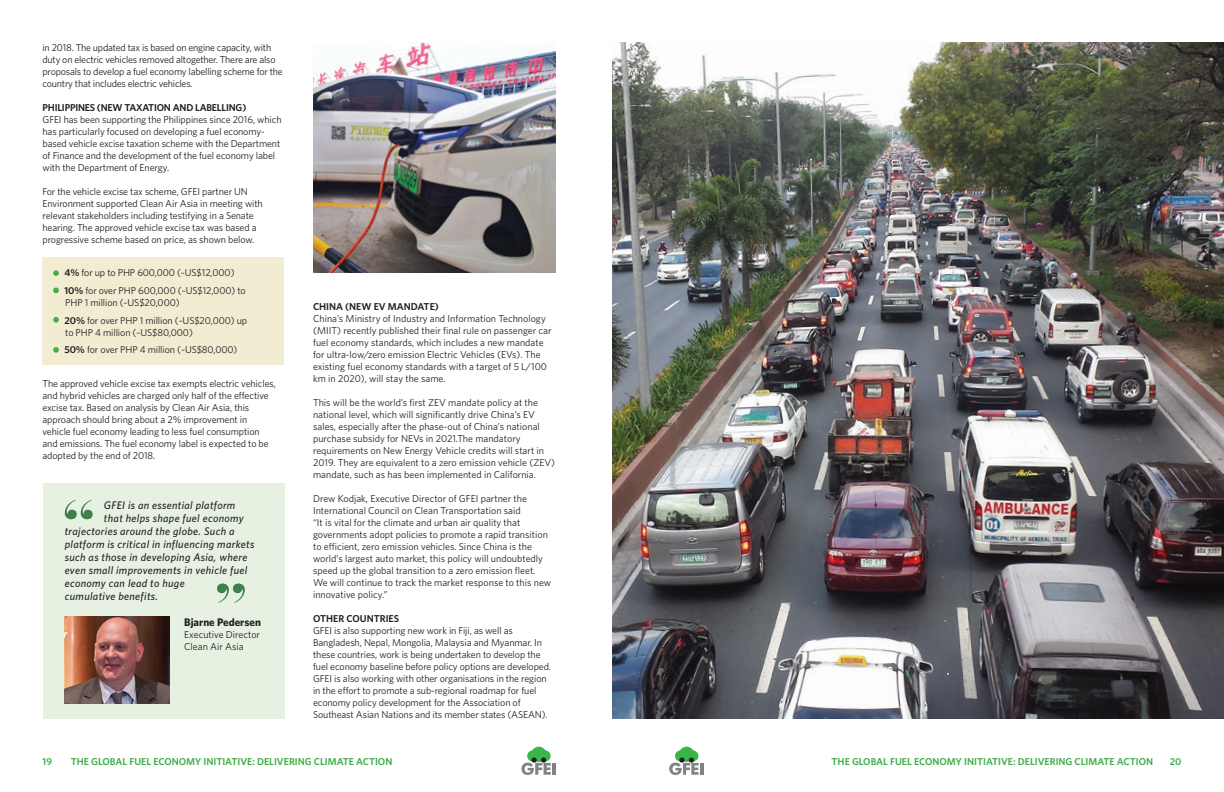
<style>
.page{position:relative;width:1224px;height:792px;background:#fff}
.page>*{position:absolute;margin:0;border:0;box-sizing:border-box;transform-origin:0 0}
.t1{font:italic 500 11px "Whitney";letter-spacing:.03em;color:#231f20}
.t2{font:700 11px "Whitney";color:#231f20}
.t3{font:10px/12px "Whitney";letter-spacing:-.01em;color:#231f20}
.t4{font:600 10px "Whitney";color:#40ae49}
.t5{font:600 10px "Whitney";letter-spacing:-.02em;color:#231f20}
.t6{font:600 10px "Whitney";color:#231f20}
.s1{font-weight:600}
</style>
<div class="page">
<hr style="left:552px;top:763px;width:4px;height:12px;background:#808285">
<div style="left:531px;top:747px;width:15px;height:15px;background:#3ab54a;border-radius:50%"></div>
<div style="left:539px;top:750px;width:12px;height:12px;background:#3ab54a;border-radius:50%"></div>
<div style="left:527px;top:750px;width:11px;height:12px;background:#3ab54a;border-radius:50%"></div>
<svg style="left:521px;top:757px;width:30px;height:18px"></svg>
<div style="left:679px;top:747px;width:15px;height:15px;background:#3ab54a;border-radius:50%"></div>
<div style="left:687px;top:750px;width:11px;height:12px;background:#3ab54a;border-radius:50%"></div>
<div style="left:675px;top:750px;width:11px;height:12px;background:#3ab54a;border-radius:50%"></div>
<svg style="left:669px;top:757px;width:34px;height:18px"></svg>
<div style="left:43px;top:257px;width:241px;height:108px;background:#f1ecd2"></div>
<svg style="left:53px;top:270px;width:6px;height:6px"></svg>
<svg style="left:53px;top:288px;width:6px;height:5px"></svg>
<svg style="left:53px;top:317px;width:6px;height:6px"></svg>
<svg style="left:53px;top:347px;width:6px;height:6px"></svg>
<div style="left:43px;top:483px;width:242px;height:235px;background:#e7f1e2"></div>
<img style="left:313px;top:43px;width:242px;height:229px">
<img style="left:65px;top:616px;width:105px;height:87px">
<svg style="left:65px;top:500px;width:28px;height:19px"></svg>
<svg style="left:217px;top:584px;width:28px;height:19px"></svg>
<img style="left:612px;top:43px;width:612px;height:675px">
<p class="t3" style="left:43px;top:41px;width:242px">in 2018. The updated tax is based on engine capacity, with duty on electric vehicles removed altogether. There are also proposals to develop a fuel economy labelling scheme for the country that includes electric vehicles.</p>
<p class="t5" style="left:43px;top:100px;width:205px">PHILIPPINES (NEW TAXATION AND LABELLING)</p>
<p class="t3" style="left:43px;top:113px;width:241px">GFEI has been supporting the Philippines since 2016, which has particularly focused on developing a fuel economy&shy;based vehicle excise taxation scheme with the Department of Finance and the development of the fuel economy label with the Department of Energy.</p>
<p class="t3" style="left:43px;top:185px;width:222px">For the vehicle excise tax scheme, GFEI partner UN Environment supported Clean Air Asia in meeting with relevant stakeholders including testifying in a Senate hearing. The approved vehicle excise tax was based a progressive scheme based on price, as shown below.</p>
<p class="t3" style="left:54px;top:266px;width:182px">• <span class="s1">4%</span> for up to PHP 600,000 (~US$12,000)</p>
<p class="t3" style="left:65px;top:284px;width:182px;text-indent:-11px">• <span class="s1">10%</span> for over PHP 600,000 (~US$12,000) to<br>PHP 1 million (~US$20,000)</p>
<p class="t3" style="left:65px;top:314px;width:184px;text-indent:-11px">• <span class="s1">20%</span> for over PHP 1 million (~US$20,000) up to PHP 4 million (~US$80,000)</p>
<p class="t3" style="left:54px;top:343px;width:185px">• <span class="s1">50%</span> for over PHP 4 million (~US$80,000)</p>
<p class="t3" style="left:43px;top:377px;width:235px">The approved vehicle excise tax exempts electric vehicles, and hybrid vehicles are charged only half of the effective excise tax. Based on analysis by Clean Air Asia, this approach should bring about a 2% improvement in vehicle fuel economy leading to less fuel consumption and emissions. The fuel economy label is expected to be adopted by the end of 2018.</p>
<p class="t1" style="left:104px;top:498px;width:133px">GFEI is an essential platform</p>
<p class="t1" style="left:104px;top:511px;width:141px">that helps shape fuel economy</p>
<p class="t1" style="left:65px;top:524px;width:171px">trajectories around the globe. Such a</p>
<p class="t1" style="left:65px;top:537px;width:191px">platform is critical in influencing markets</p>
<p class="t1" style="left:65px;top:550px;width:184px">such as those in developing Asia, where</p>
<p class="t1" style="left:65px;top:563px;width:184px">even small improvements in vehicle fuel</p>
<p class="t1" style="left:65px;top:576px;width:122px">economy can lead to huge</p>
<p class="t1" style="left:65px;top:589px;width:95px">cumulative benefits.</p>
<p class="t2" style="left:184px;top:615px;width:78px">Bjarne Pedersen</p>
<p class="t3" style="left:184px;top:628px;width:77px">Executive Director<br>Clean Air Asia</p>
<p class="t6" style="left:313px;top:299px;width:127px">CHINA (NEW EV MANDATE)</p>
<p class="t3" style="left:313px;top:312px;width:240px">China’s Ministry of Industry and Information Technology (MIIT) recently published their final rule on passenger car fuel economy standards, which includes a new mandate for ultra-low/zero emission Electric Vehicles (EVs). The existing fuel economy standards with a target of 5 L/100 km in 2020), will stay the same.</p>
<p class="t3" style="left:313px;top:396px;width:244px">This will be the world’s first ZEV mandate policy at the national level, which will significantly drive China’s EV sales, especially after the phase-out of China’s national purchase subsidy for NEVs in 2021.The mandatory requirements on New Energy Vehicle credits will start in 2019. They are equivalent to a zero emission vehicle (ZEV) mandate, such as has been implemented in California.</p>
<p class="t3" style="left:313px;top:492px;width:240px">Drew Kodjak, Executive Director of GFEI partner the International Council on Clean Transportation said<br>“It is vital for the climate and urban air quality that governments adopt policies to promote a rapid transition to efficient, zero emission vehicles. Since China is the world’s largest auto market, this policy will undoubtedly speed up the global transition to a zero emission fleet.<br>We will continue to track the market response to this new innovative policy.”</p>
<p class="t6" style="left:313px;top:611px;width:88px">OTHER COUNTRIES</p>
<p class="t3" style="left:313px;top:624px;width:240px">GFEI is also supporting new work in Fiji, as well as Bangladesh, Nepal, Mongolia, Malaysia and Myanmar. In these countries, work is being undertaken to develop the fuel economy baseline before policy options are developed.<br>GFEI is also working with other organisations in the region in the effort to promote a sub-regional roadmap for fuel economy policy development for the Association of Southeast Asian Nations and its member states (ASEAN).</p>
<p class="t4" style="left:43px;top:754px;width:11px">19</p>
<p class="t4" style="left:71px;top:754px;width:323px">THE GLOBAL FUEL ECONOMY INITIATIVE: DELIVERING CLIMATE ACTION</p>
<p class="t4" style="left:832px;top:754px;width:323px">THE GLOBAL FUEL ECONOMY INITIATIVE: DELIVERING CLIMATE ACTION</p>
<p class="t4" style="left:1170px;top:754px;width:13px">20</p>
</div>
